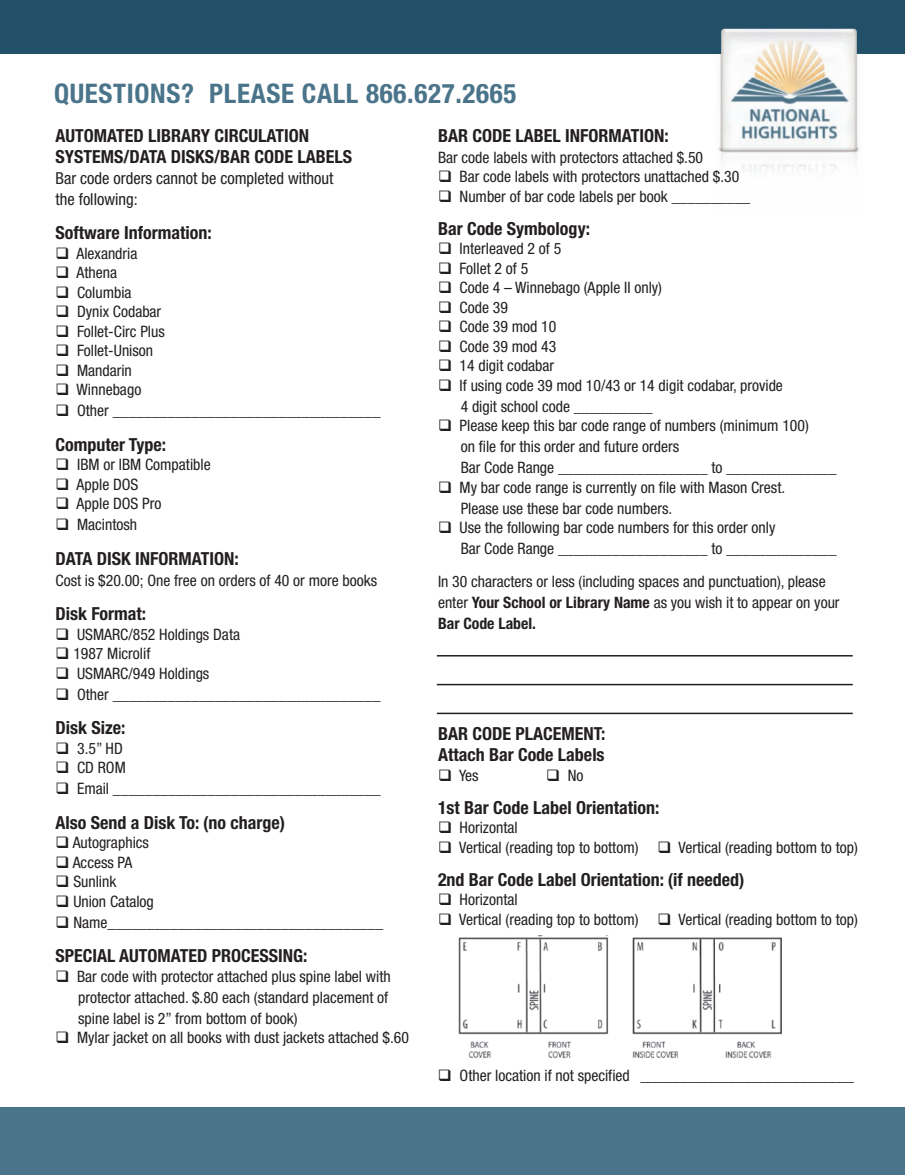
<style>
.page{position:relative;width:905px;height:1175px;background:#fff}
.page>*{position:absolute;margin:0;border:0;box-sizing:border-box;transform-origin:0 0}
.t1{font:700 condensed 27px "Helvetica Neue";letter-spacing:.025em;color:#4a748a}
.t2{font:700 condensed 18px/21px "Helvetica Neue";color:#231f20}
.t3{font:condensed 16.5px/21px "Helvetica Neue";color:#231f20}
.t4{font:condensed 15.75px/21px "Helvetica Neue";color:#231f20}
.s1{font-weight:700}
</style>
<div class="page">
<div style="left:0;top:0;width:904px;height:54px;background:#215068"></div>
<img style="left:718px;top:29px;width:141px;height:143px">
<div style="left:0;top:1107px;width:904px;height:67px;background:#4a748a"></div>
<hr style="left:437px;top:655px;width:415px;height:1px;background:#231f20">
<hr style="left:437px;top:684px;width:415px;height:1px;background:#231f20">
<hr style="left:437px;top:712px;width:415px;height:2px;background:#231f20">
<img style="left:458px;top:935px;width:324px;height:123px">
<h1 class="t1" style="left:54px;top:71px;width:464px">QUESTIONS? PLEASE CALL 866.627.2665</h1>
<p class="t2" style="left:56px;top:123px;width:298px">AUTOMATED LIBRARY CIRCULATION<br>SYSTEMS/DATA DISKS/BAR CODE LABELS</p>
<p class="t3" style="left:56px;top:169px;width:279px">Bar code orders cannot be completed without the following:</p>
<p class="t2" style="left:56px;top:221px;width:158px">Software Information:</p>
<p class="t4" style="left:56px;top:244px;width:83px">❑ Alexandria</p>
<p class="t4" style="left:56px;top:263px;width:63px">❑ Athena</p>
<p class="t4" style="left:56px;top:283px;width:78px">❑ Columbia</p>
<p class="t4" style="left:56px;top:302px;width:107px">❑ Dynix Codabar</p>
<p class="t4" style="left:56px;top:322px;width:111px">❑ Follet-Circ Plus</p>
<p class="t4" style="left:56px;top:341px;width:99px">❑ Follet-Unison</p>
<p class="t4" style="left:56px;top:361px;width:78px">❑ Mandarin</p>
<p class="t4" style="left:56px;top:380px;width:87px">❑ Winnebago</p>
<p class="t4" style="left:56px;top:401px;width:326px">❑ Other __________________________________</p>
<p class="t2" style="left:56px;top:432px;width:112px">Computer Type:</p>
<p class="t4" style="left:56px;top:455px;width:157px">❑ IBM or IBM Compatible</p>
<p class="t4" style="left:56px;top:475px;width:84px">❑ Apple DOS</p>
<p class="t4" style="left:56px;top:494px;width:107px">❑ Apple DOS Pro</p>
<p class="t4" style="left:56px;top:515px;width:83px">❑ Macintosh</p>
<p class="t2" style="left:56px;top:546px;width:185px">DATA DISK INFORMATION:</p>
<p class="t4" style="left:56px;top:571px;width:323px">Cost is $20.00; One free on orders of 40 or more books</p>
<p class="t2" style="left:56px;top:602px;width:92px">Disk Format:</p>
<p class="t4" style="left:56px;top:625px;width:186px">❑ USMARC/852 Holdings Data</p>
<p class="t4" style="left:56px;top:644px;width:96px">❑ 1987 Microlif</p>
<p class="t4" style="left:56px;top:664px;width:155px">❑ USMARC/949 Holdings</p>
<p class="t4" style="left:56px;top:685px;width:326px">❑ Other __________________________________</p>
<p class="t2" style="left:56px;top:716px;width:71px">Disk Size:</p>
<p class="t4" style="left:56px;top:739px;width:69px">❑ 3.5” HD</p>
<p class="t4" style="left:56px;top:758px;width:72px">❑ CD ROM</p>
<p class="t4" style="left:56px;top:779px;width:327px">❑ Email __________________________________</p>
<p class="t2" style="left:56px;top:810px;width:231px">Also Send a Disk To: (no charge)</p>
<p class="t4" style="left:56px;top:833px;width:95px">❑ Autographics</p>
<p class="t4" style="left:56px;top:853px;width:78px">❑ Access PA</p>
<p class="t4" style="left:56px;top:872px;width:62px">❑ Sunlink</p>
<p class="t4" style="left:56px;top:892px;width:100px">❑ Union Catalog</p>
<p class="t4" style="left:56px;top:913px;width:329px">❑ Name___________________________________</p>
<p class="t2" style="left:56px;top:944px;width:253px">SPECIAL AUTOMATED PROCESSING:</p>
<p class="t4" style="left:78px;top:967px;width:314px;text-indent:-23px">❑ Bar code with protector attached plus spine label with protector attached. $.80 each (standard placement of spine label is 2” from bottom of book)</p>
<p class="t4" style="left:56px;top:1028px;width:355px">❑ Mylar jacket on all books with dust jackets attached $.60</p>
<p class="t2" style="left:438px;top:123px;width:232px">BAR CODE LABEL INFORMATION:</p>
<p class="t4" style="left:438px;top:148px;width:267px">Bar code labels with protectors attached $.50</p>
<p class="t4" style="left:438px;top:167px;width:303px">❑ Bar code labels with protectors unattached $.30</p>
<p class="t4" style="left:438px;top:187px;width:314px">❑ Number of bar code labels per book __________</p>
<p class="t2" style="left:438px;top:216px;width:154px">Bar Code Symbology:</p>
<p class="t4" style="left:438px;top:239px;width:125px">❑ Interleaved 2 of 5</p>
<p class="t4" style="left:438px;top:259px;width:92px">❑ Follet 2 of 5</p>
<p class="t4" style="left:438px;top:278px;width:225px">❑ Code 4 – Winnebago (Apple II only)</p>
<p class="t4" style="left:438px;top:298px;width:71px">❑ Code 39</p>
<p class="t4" style="left:438px;top:317px;width:120px">❑ Code 39 mod 10</p>
<p class="t4" style="left:438px;top:337px;width:120px">❑ Code 39 mod 43</p>
<p class="t4" style="left:438px;top:356px;width:118px">❑ 14 digit codabar</p>
<p class="t4" style="left:460px;top:376px;width:324px;text-indent:-23px">❑ If using code 39 mod 10/43 or 14 digit codabar, provide<br>4 digit school code __________</p>
<p class="t4" style="left:460px;top:416px;width:377px;text-indent:-23px">❑ Please keep this bar code range of numbers (minimum 100)<br>on file for this order and future orders<br>Bar Code Range ___________________ to ______________</p>
<p class="t4" style="left:460px;top:478px;width:326px;text-indent:-23px">❑ My bar code range is currently on file with Mason Crest.<br>Please use these bar code numbers.</p>
<p class="t4" style="left:460px;top:518px;width:377px;text-indent:-23px">❑ Use the following bar code numbers for this order only<br>Bar Code Range ___________________ to ______________</p>
<p class="t4" style="left:438px;top:572px;width:403px">In 30 characters or less (including spaces and punctuation), please enter <span class="s1">Your School or Library Name</span> as you wish it to appear on your<br><span class="s1">Bar Code Label.</span></p>
<p class="t2" style="left:438px;top:722px;width:169px">BAR CODE PLACEMENT:<br>Attach Bar Code Labels</p>
<p class="t4" style="left:438px;top:766px;width:42px">❑ Yes</p>
<p class="t4" style="left:546px;top:766px;width:39px">❑ No</p>
<p class="t2" style="left:438px;top:795px;width:223px">1st Bar Code Label Orientation:</p>
<p class="t4" style="left:438px;top:818px;width:81px">❑ Horizontal</p>
<p class="t4" style="left:438px;top:838px;width:421px">❑ Vertical (reading top to bottom) ❑ Vertical (reading bottom to top)</p>
<p class="t2" style="left:438px;top:867px;width:308px">2nd Bar Code Label Orientation: (if needed)</p>
<p class="t4" style="left:438px;top:890px;width:81px">❑ Horizontal</p>
<p class="t4" style="left:438px;top:910px;width:421px">❑ Vertical (reading top to bottom) ❑ Vertical (reading bottom to top)</p>
<p class="t4" style="left:438px;top:1066px;width:417px">❑ Other location if not specified ______________________________</p>
</div>
